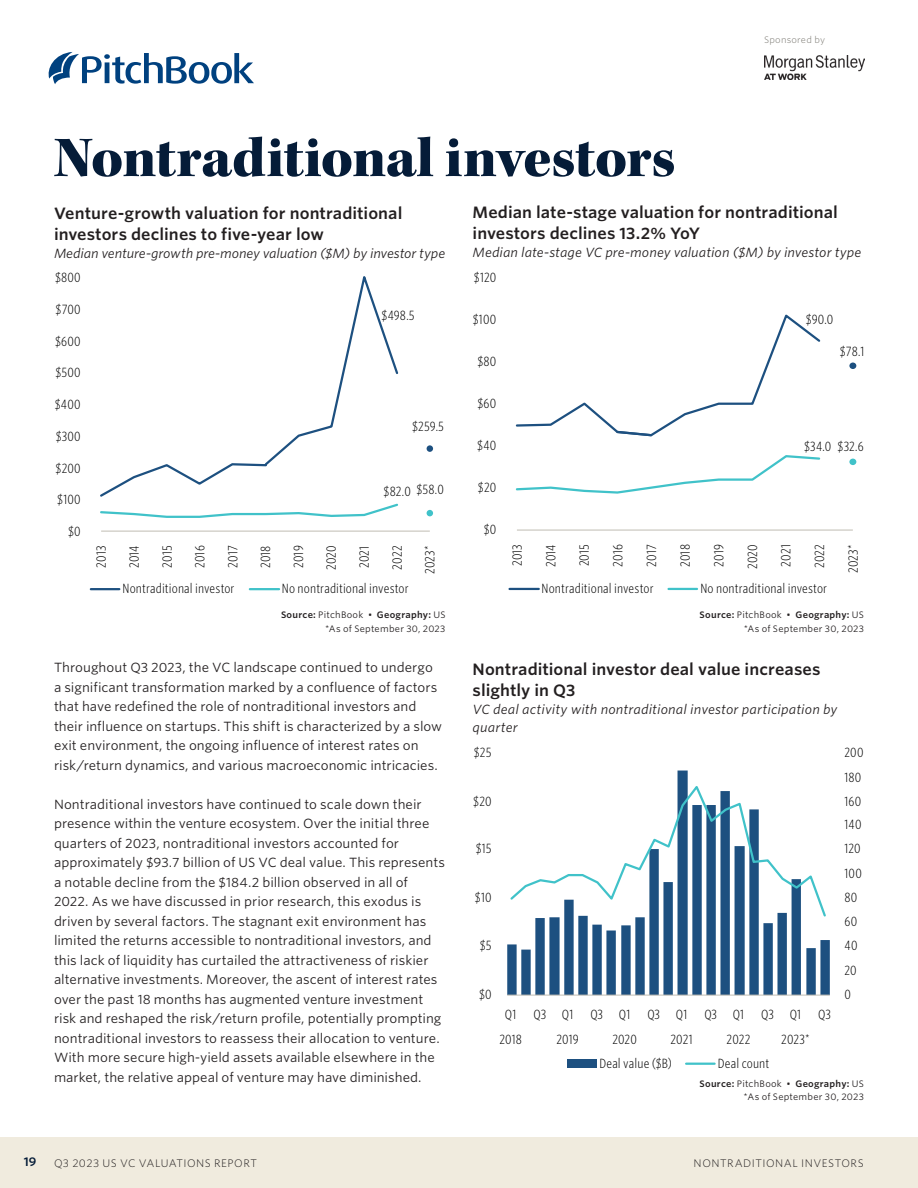
<style>
.page{position:relative;width:918px;height:1188px;background:#fff}
.page>*{position:absolute;margin:0;border:0;box-sizing:border-box;transform-origin:0 0}
.CR_H1{font:58.5px "Kepler Std Black Subh";letter-spacing:-.015em;color:#051c38}
.CR_Chart_title{font:600 15.75px/21px "Whitney S Sm";color:#231f20}
.CR_Body_copy_-_runt_control{font:12.75px/19.5px "Whitney S Sm";color:#231f20}
.t1{font:300 12.75px "Whitney Cond S Sm";letter-spacing:.005em;color:#000}
.CR_Chart_narrative_title{font:italic 12.75px/18px "Whitney S Sm";color:#231f20}
.t2{font:600 12px "Whitney S Sm";color:#051c38}
.t3{font:300 10.5px "Whitney S Sm";letter-spacing:.045em;color:#231f20}
.CR_Source_tag{font:600 9px "Whitney S Sm";letter-spacing:.025em;color:#231f20}
.CR_Source_tag-2{font:9px "Whitney S Sm";letter-spacing:.03em;color:#231f20}
.t4{font:300 9px "Whitney S Sm";letter-spacing:.025em;color:#78766f}
.s1{font-weight:400}
</style>
<div class="page">
<div style="left:0;top:1137px;width:918px;height:51px;background:#f0ebde"></div>
<svg style="left:49px;top:52px;width:205px;height:32px"></svg>
<img style="left:765px;top:56px;width:99px;height:23px">
<hr style="left:101px;top:531px;width:329px;height:1px;background:#c0bcb2">
<svg style="left:100px;top:276px;width:299px;height:221px"></svg>
<div style="left:427px;top:445px;width:6px;height:7px;background:#1d5080;border-radius:50%"></div>
<svg style="left:100px;top:503px;width:298px;height:15px"></svg>
<svg style="left:427px;top:510px;width:6px;height:6px"></svg>
<hr style="left:91px;top:588px;width:28px;height:2px;background:#1d5080">
<hr style="left:250px;top:588px;width:29px;height:2px;background:#40c2c9">
<hr style="left:517px;top:530px;width:336px;height:1px;background:#c0bcb2">
<svg style="left:515px;top:314px;width:306px;height:123px"></svg>
<div style="left:849px;top:363px;width:7px;height:6px;background:#1d5080;border-radius:50%"></div>
<svg style="left:515px;top:455px;width:306px;height:39px"></svg>
<div style="left:849px;top:459px;width:7px;height:6px;background:#40c2c9;border-radius:50%"></div>
<hr style="left:510px;top:588px;width:29px;height:2px;background:#1d5080">
<hr style="left:669px;top:588px;width:28px;height:2px;background:#40c2c9">
<svg style="left:507px;top:771px;width:323px;height:224px"></svg>
<svg style="left:508px;top:783px;width:320px;height:135px"></svg>
<div style="left:567px;top:1060px;width:30px;height:8px;background:#1d5080"></div>
<hr style="left:686px;top:1063px;width:29px;height:2px;background:#40c2c9">
<hr style="left:507px;top:995px;width:323px;height:1px;background:#c0bcb2">
<p class="CR_H1" style="left:54px;top:124px;width:623px">Nontraditional investors</p>
<p class="t4" style="left:764px;top:34px;width:62px">Sponsored by</p>
<p class="CR_Chart_title" style="left:54px;top:202px;width:350px">Venture-growth valuation for nontraditional investors declines to five-year low</p>
<p class="CR_Chart_narrative_title" style="left:54px;top:244px;width:393px">Median venture-growth pre-money valuation ($M) by investor type</p>
<p class="t1" style="left:55px;top:269px;width:27px">$800</p>
<p class="t1" style="left:56px;top:301px;width:27px">$700</p>
<p class="t1" style="left:55px;top:333px;width:27px">$600</p>
<p class="t1" style="left:56px;top:364px;width:27px">$500</p>
<p class="t1" style="left:55px;top:397px;width:28px">$400</p>
<p class="t1" style="left:56px;top:428px;width:27px">$300</p>
<p class="t1" style="left:56px;top:460px;width:27px">$200</p>
<p class="t1" style="left:57px;top:492px;width:25px">$100</p>
<p class="t1" style="left:68px;top:523px;width:14px">$0</p>
<p class="t1" style="left:382px;top:307px;width:35px">$498.5</p>
<p class="t1" style="left:412px;top:419px;width:33px">$259.5</p>
<p class="t1" style="left:384px;top:482px;width:62px">$82.0 $58.0</p>
<p class="t1" style="left:93px;top:568px;width:23px;rotate:-90deg">2013</p>
<p class="t1" style="left:126px;top:568px;width:24px;rotate:-90deg">2014</p>
<p class="t1" style="left:159px;top:568px;width:24px;rotate:-90deg">2015</p>
<p class="t1" style="left:192px;top:568px;width:24px;rotate:-90deg">2016</p>
<p class="t1" style="left:225px;top:568px;width:24px;rotate:-90deg">2017</p>
<p class="t1" style="left:257px;top:568px;width:24px;rotate:-90deg">2018</p>
<p class="t1" style="left:290px;top:568px;width:24px;rotate:-90deg">2019</p>
<p class="t1" style="left:323px;top:570px;width:26px;rotate:-90deg">2020</p>
<p class="t1" style="left:356px;top:568px;width:24px;rotate:-90deg">2021</p>
<p class="t1" style="left:389px;top:570px;width:26px;rotate:-90deg">2022</p>
<p class="t1" style="left:422px;top:574px;width:30px;rotate:-90deg">2023*</p>
<p class="t1" style="left:123px;top:580px;width:113px">Nontraditional investor</p>
<p class="t1" style="left:282px;top:580px;width:128px">No nontraditional investor</p>
<p class="CR_Source_tag" style="left:281px;top:609px;width:166px">Source: <span class="s1">PitchBook •</span> Geography: <span class="s1">US</span></p>
<p class="CR_Source_tag-2" style="left:325px;top:622px;width:122px">*As of September 30, 2023</p>
<p class="CR_Body_copy_-_runt_control" style="left:54px;top:658px;width:390px">Throughout Q3 2023, the VC landscape continued to undergo a significant transformation marked by a confluence of factors that have redefined the role of nontraditional investors and their influence on startups. This shift is characterized by a slow exit environment, the ongoing influence of interest rates on risk/return dynamics, and various macroeconomic intricacies.</p>
<p class="CR_Body_copy_-_runt_control" style="left:54px;top:794px;width:393px">Nontraditional investors have continued to scale down their presence within the venture ecosystem. Over the initial three quarters of 2023, nontraditional investors accounted for approximately $93.7 billion of US VC deal value. This represents a notable decline from the $184.2 billion observed in all of 2022. As we have discussed in prior research, this exodus is driven by several factors. The stagnant exit environment has limited the returns accessible to nontraditional investors, and this lack of liquidity has curtailed the attractiveness of riskier alternative investments. Moreover, the ascent of interest rates over the past 18 months has augmented venture investment risk and reshaped the risk/return profile, potentially prompting nontraditional investors to reassess their allocation to venture.<br>With more secure high-yield assets available elsewhere in the market, the relative appeal of venture may have diminished.</p>
<p class="t2" style="left:24px;top:1153px;width:14px">19</p>
<p class="t3" style="left:54px;top:1156px;width:204px">Q3 2023 US VC VALUATIONS REPORT</p>
<p class="CR_Chart_title" style="left:473px;top:202px;width:367px">Median late-stage valuation for nontraditional investors declines 13.2% YoY</p>
<p class="CR_Chart_narrative_title" style="left:473px;top:244px;width:390px">Median late-stage VC pre-money valuation ($M) by investor type</p>
<p class="t1" style="left:474px;top:269px;width:24px">$120</p>
<p class="t1" style="left:473px;top:311px;width:25px">$100</p>
<p class="t1" style="left:477px;top:353px;width:20px">$80</p>
<p class="t1" style="left:477px;top:395px;width:20px">$60</p>
<p class="t1" style="left:477px;top:437px;width:21px">$40</p>
<p class="t1" style="left:478px;top:479px;width:20px">$20</p>
<p class="t1" style="left:484px;top:521px;width:14px">$0</p>
<p class="t1" style="left:806px;top:311px;width:29px">$90.0</p>
<p class="t1" style="left:840px;top:343px;width:26px">$78.1</p>
<p class="t1" style="left:804px;top:438px;width:61px">$34.0 $32.6</p>
<p class="t1" style="left:509px;top:566px;width:23px;rotate:-90deg">2013</p>
<p class="t1" style="left:543px;top:567px;width:24px;rotate:-90deg">2014</p>
<p class="t1" style="left:576px;top:566px;width:24px;rotate:-90deg">2015</p>
<p class="t1" style="left:610px;top:567px;width:24px;rotate:-90deg">2016</p>
<p class="t1" style="left:643px;top:567px;width:24px;rotate:-90deg">2017</p>
<p class="t1" style="left:677px;top:567px;width:24px;rotate:-90deg">2018</p>
<p class="t1" style="left:711px;top:567px;width:24px;rotate:-90deg">2019</p>
<p class="t1" style="left:744px;top:569px;width:26px;rotate:-90deg">2020</p>
<p class="t1" style="left:778px;top:567px;width:24px;rotate:-90deg">2021</p>
<p class="t1" style="left:811px;top:568px;width:26px;rotate:-90deg">2022</p>
<p class="t1" style="left:845px;top:573px;width:30px;rotate:-90deg">2023*</p>
<p class="t1" style="left:542px;top:580px;width:113px">Nontraditional investor</p>
<p class="t1" style="left:700px;top:580px;width:128px">No nontraditional investor</p>
<p class="CR_Source_tag" style="left:700px;top:608px;width:166px">Source: <span class="s1">PitchBook •</span> Geography: <span class="s1">US</span></p>
<p class="CR_Source_tag-2" style="left:744px;top:622px;width:122px">*As of September 30, 2023</p>
<p class="CR_Chart_title" style="left:473px;top:659px;width:349px">Nontraditional investor deal value increases slightly in Q3</p>
<p class="CR_Chart_narrative_title" style="left:473px;top:700px;width:367px">VC deal activity with nontraditional investor participation by quarter</p>
<p class="t1" style="left:474px;top:744px;width:19px">$25</p>
<p class="t1" style="left:844px;top:744px;width:21px">200</p>
<p class="t1" style="left:844px;top:769px;width:18px">180</p>
<p class="t1" style="left:473px;top:793px;width:20px">$20</p>
<p class="t1" style="left:844px;top:793px;width:18px">160</p>
<p class="t1" style="left:844px;top:816px;width:19px">140</p>
<p class="t1" style="left:476px;top:841px;width:17px">$15</p>
<p class="t1" style="left:844px;top:841px;width:18px">120</p>
<p class="t1" style="left:844px;top:865px;width:19px">100</p>
<p class="t1" style="left:475px;top:889px;width:18px">$10</p>
<p class="t1" style="left:844px;top:889px;width:14px">80</p>
<p class="t1" style="left:844px;top:913px;width:14px">60</p>
<p class="t1" style="left:480px;top:937px;width:13px">$5</p>
<p class="t1" style="left:844px;top:938px;width:14px">40</p>
<p class="t1" style="left:844px;top:962px;width:14px">20</p>
<p class="t1" style="left:479px;top:986px;width:14px">$0</p>
<p class="t1" style="left:844px;top:986px;width:8px">0</p>
<p class="t1" style="left:505px;top:1006px;width:13px">Q1</p>
<p class="t1" style="left:533px;top:1006px;width:42px">Q3 Q1</p>
<p class="t1" style="left:590px;top:1006px;width:42px">Q3 Q1</p>
<p class="t1" style="left:647px;top:1006px;width:42px">Q3 Q1</p>
<p class="t1" style="left:704px;top:1006px;width:42px">Q3 Q1</p>
<p class="t1" style="left:761px;top:1006px;width:42px">Q3 Q1</p>
<p class="t1" style="left:818px;top:1006px;width:14px">Q3</p>
<p class="t1" style="left:499px;top:1031px;width:24px">2018</p>
<p class="t1" style="left:557px;top:1031px;width:24px">2019</p>
<p class="t1" style="left:612px;top:1031px;width:26px">2020</p>
<p class="t1" style="left:670px;top:1031px;width:24px">2021</p>
<p class="t1" style="left:727px;top:1031px;width:26px">2022</p>
<p class="t1" style="left:781px;top:1031px;width:30px">2023*</p>
<p class="t1" style="left:599px;top:1055px;width:74px">Deal value ($B)</p>
<p class="t1" style="left:718px;top:1055px;width:53px">Deal count</p>
<p class="CR_Source_tag" style="left:700px;top:1077px;width:166px">Source: <span class="s1">PitchBook •</span> Geography: <span class="s1">US</span></p>
<p class="CR_Source_tag-2" style="left:744px;top:1091px;width:122px">*As of September 30, 2023</p>
<p class="t3" style="left:694px;top:1156px;width:172px">NONTRADITIONAL INVESTORS</p>
</div>
